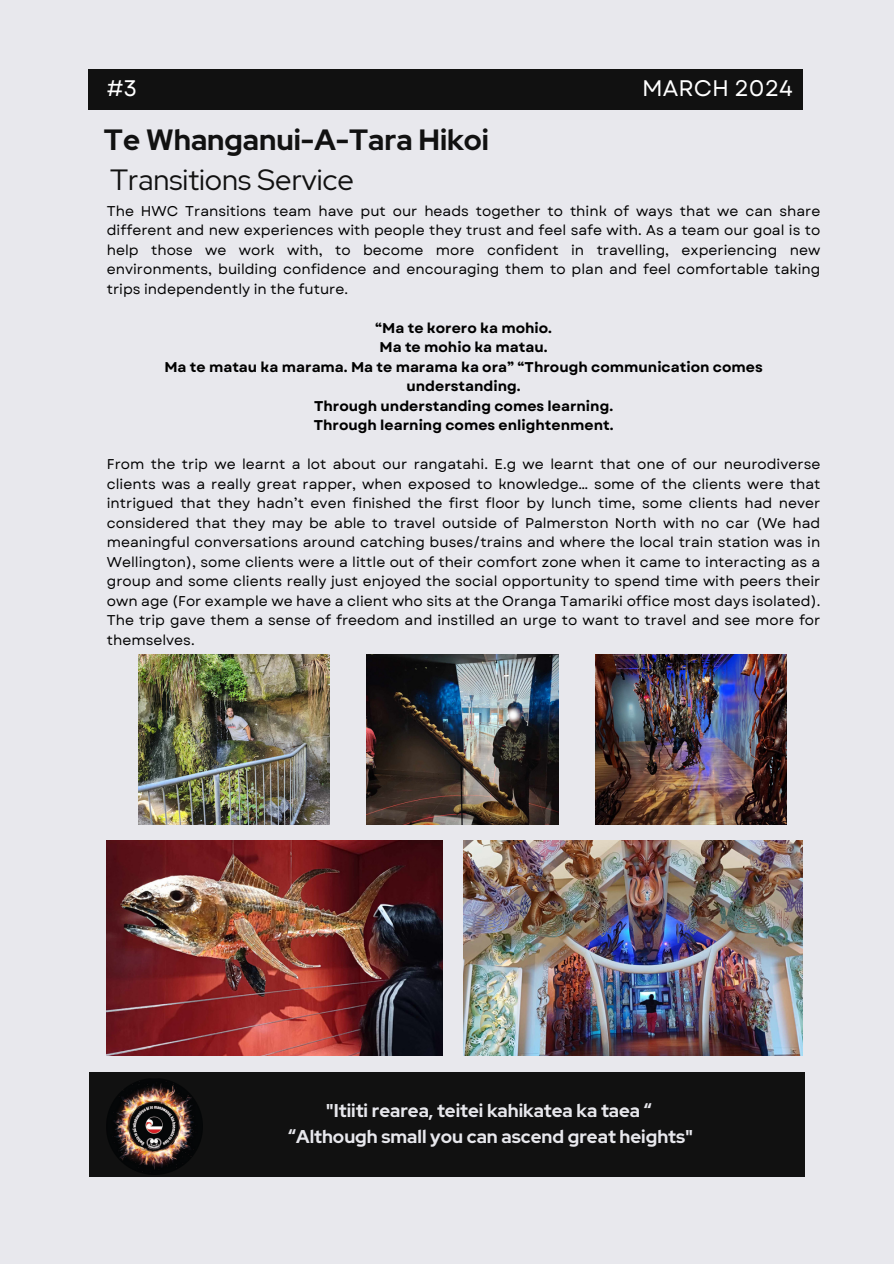
<style>
.page{position:relative;width:894px;height:1264px;background:#fff}
.page>*{position:absolute;margin:0;border:0;box-sizing:border-box;transform-origin:0 0}
.t1{font:700 29.25px/40.5px "Red Hat Display";color:#111}
.t2{font:22.5px "Garet";color:#fff}
.t3{font:700 18.45px/25.3px "Red Hat Display";color:#e8e8ed;text-align:center}
.t4{font:14.1px/19.5px "Garet";color:#000;text-align:justify}
.t5{font:700 14.1px/19.5px "Garet";color:#000;text-align:center}
.s1{font-weight:400}
</style>
<div class="page">
<div style="left:0;top:0;width:893px;height:1263px;background:#e8e8ed"></div>
<img style="left:107px;top:840px;width:335px;height:215px">
<img style="left:463px;top:840px;width:339px;height:215px">
<img style="left:366px;top:654px;width:192px;height:170px">
<div style="left:88px;top:69px;width:714px;height:41px;background:#111"></div>
<div style="left:89px;top:1071px;width:715px;height:105px;background:#111"></div>
<img style="left:107px;top:1079px;width:95px;height:95px">
<img style="left:138px;top:654px;width:191px;height:170px">
<img style="left:595px;top:654px;width:191px;height:170px">
<img style="left:503px;top:705px;width:19px;height:19px">
<h2 class="t2" style="left:107px;top:72px;width:32px">#3</h2>
<h3 class="t2" style="left:642px;top:72px;width:152px">MARCH 2024</h3>
<p class="t1" style="left:104px;top:119px;width:386px">Te Whanganui-A-Tara Hikoi<br><span class="s1">Transitions Service</span></p>
<h1 class="t4" style="left:107px;top:201px;width:714px">The HWC Transitions team have put our heads together to think of ways that we can share different and new experiences with people they trust and feel safe with. As a team our goal is to help those we work with, to become more confident in travelling, experiencing new environments, building confidence and encouraging them to plan and feel comfortable taking trips independently in the future.</h1>
<p class="t5" style="left:164px;top:318px;width:599px">“Ma te korero ka mohio.<br>Ma te mohio ka matau.<br>Ma te matau ka marama. Ma te marama ka ora” “Through communication comes understanding.<br>Through understanding comes learning.</p>
<h5 class="t5" style="left:313px;top:416px;width:301px">Through learning comes enlightenment.</h5>
<h5 class="t4" style="left:107px;top:455px;width:714px">From the trip we learnt a lot about our rangatahi. E.g we learnt that one of our neurodiverse clients was a really great rapper, when exposed to knowledge… some of the clients were that intrigued that they hadn’t even finished the first floor by lunch time, some clients had never considered that they may be able to travel outside of Palmerston North with no car (We had meaningful conversations around catching buses/trains and where the local train station was in Wellington), some clients were a little out of their comfort zone when it came to interacting as a group and some clients really just enjoyed the social opportunity to spend time with peers their</h5>
<p class="t4" style="left:107px;top:591px;width:714px">own age (For example we have a client who sits at the Oranga Tamariki office most days isolated).<br>The trip gave them a sense of freedom and instilled an urge to want to travel and see more for themselves.</p>
<h4 class="t3" style="left:288px;top:1097px;width:406px">"Itiiti rearea, teitei kahikatea ka taea “ “Although small you can ascend great heights"</h4>
</div>
